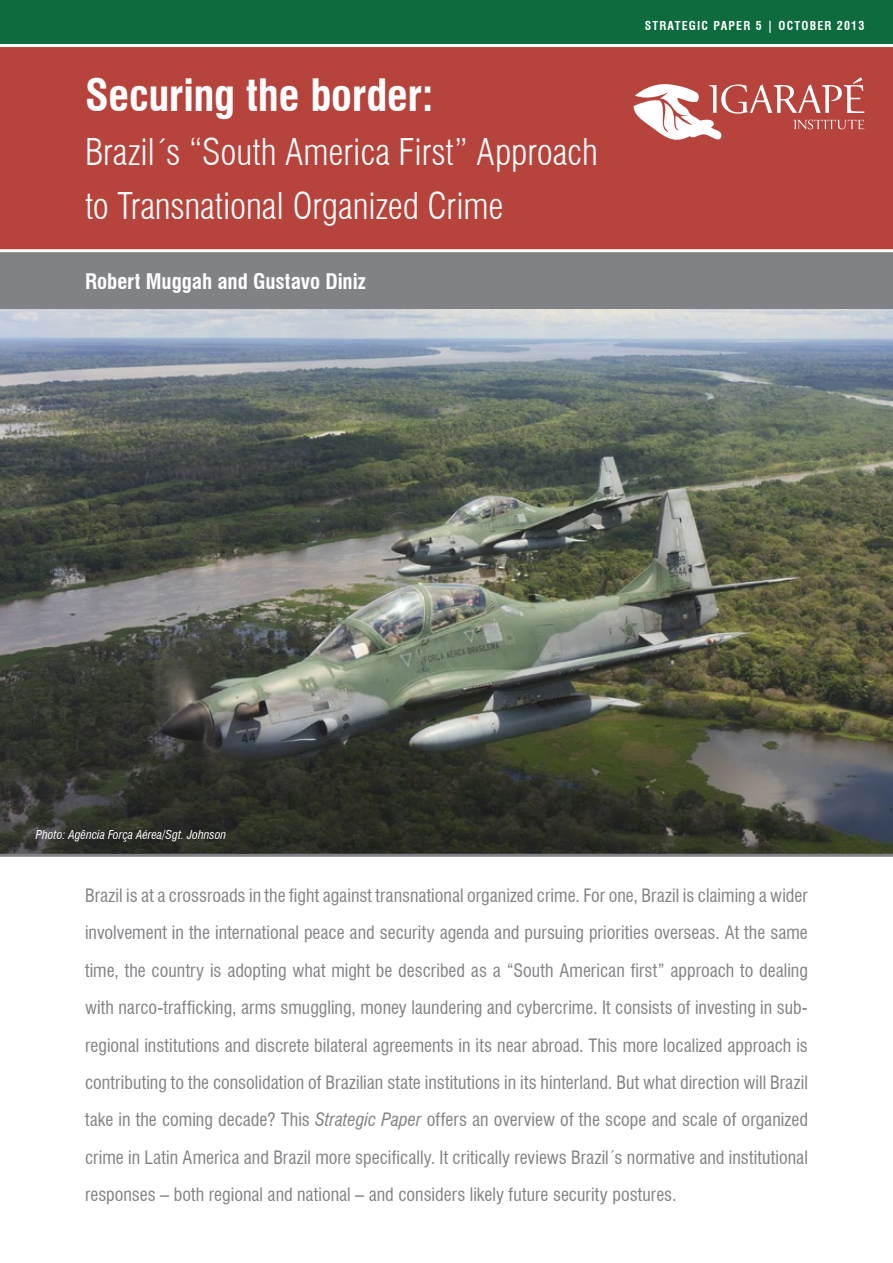
<style>
.page{position:relative;width:893px;height:1263px;background:#fff}
.page>*{position:absolute;margin:0;border:0;box-sizing:border-box;transform-origin:0 0}
.t1{font:700 condensed 43.5px "Swiss 721 BT";letter-spacing:-.005em;color:#fff}
.t2{font:300 condensed 36px/54px "Swiss 721 BT";letter-spacing:-.005em;color:#fff}
.t3{font:700 condensed 21px "Swiss 721 BT";letter-spacing:-.005em;color:#fff}
.t4{font:condensed 18px/37.5px "Swiss 721 BT";color:#808285;text-align:justify}
.t5{font:italic condensed 12px "Swiss 721 BT";color:#fff}
.t6{font:700 condensed 12px "Swiss 721 BT";letter-spacing:.1em;color:#fff}
.s1{font-style:italic}
</style>
<div class="page">
<img style="left:0;top:309px;width:893px;height:545px">
<div style="left:0;top:252px;width:893px;height:57px;background:#808285"></div>
<div style="left:0;top:46px;width:893px;height:205px;background:#b7443c"></div>
<hr style="left:0;top:249px;width:893px;height:3px;background:#fff">
<div style="left:0;top:0;width:893px;height:45px;background:#0d6b3e"></div>
<hr style="left:0;top:44px;width:893px;height:3px;background:#fff">
<hr style="left:0;top:854px;width:893px;height:3px;background:#808285">
<svg style="left:634px;top:78px;width:230px;height:62px"></svg>
<h1 class="t1" style="left:85px;top:69px;width:350px">Securing the border:</h1>
<h2 class="t2" style="left:85px;top:125px;width:514px">Brazil´s “South America First” Approach to Transnational Organized Crime</h2>
<p class="t3" style="left:85px;top:269px;width:282px">Robert Muggah and Gustavo Diniz</p>
<p class="t6" style="left:645px;top:19px;width:221px">STRATEGIC PAPER 5 | october 2013</p>
<p class="t5" style="left:36px;top:827px;width:192px">Photo: Agência Força Aérea/Sgt. Johnson</p>
<p class="t4" style="left:85px;top:876px;width:724px">Brazil is at a crossroads in the fight against transnational organized crime. For one, Brazil is claiming a wider involvement in the international peace and security agenda and pursuing priorities overseas. At the same time, the country is adopting what might be described as a “South American first” approach to dealing with narco-trafficking, arms smuggling, money laundering and cybercrime. It consists of investing in sub&shy;regional institutions and discrete bilateral agreements in its near abroad. This more localized approach is contributing to the consolidation of Brazilian state institutions in its hinterland. But what direction will Brazil take in the coming decade? This <span class="s1">Strategic Paper</span> offers an overview of the scope and scale of organized crime in Latin America and Brazil more specifically. It critically reviews Brazil´s normative and institutional responses – both regional and national – and considers likely future security postures.</p>
</div>
